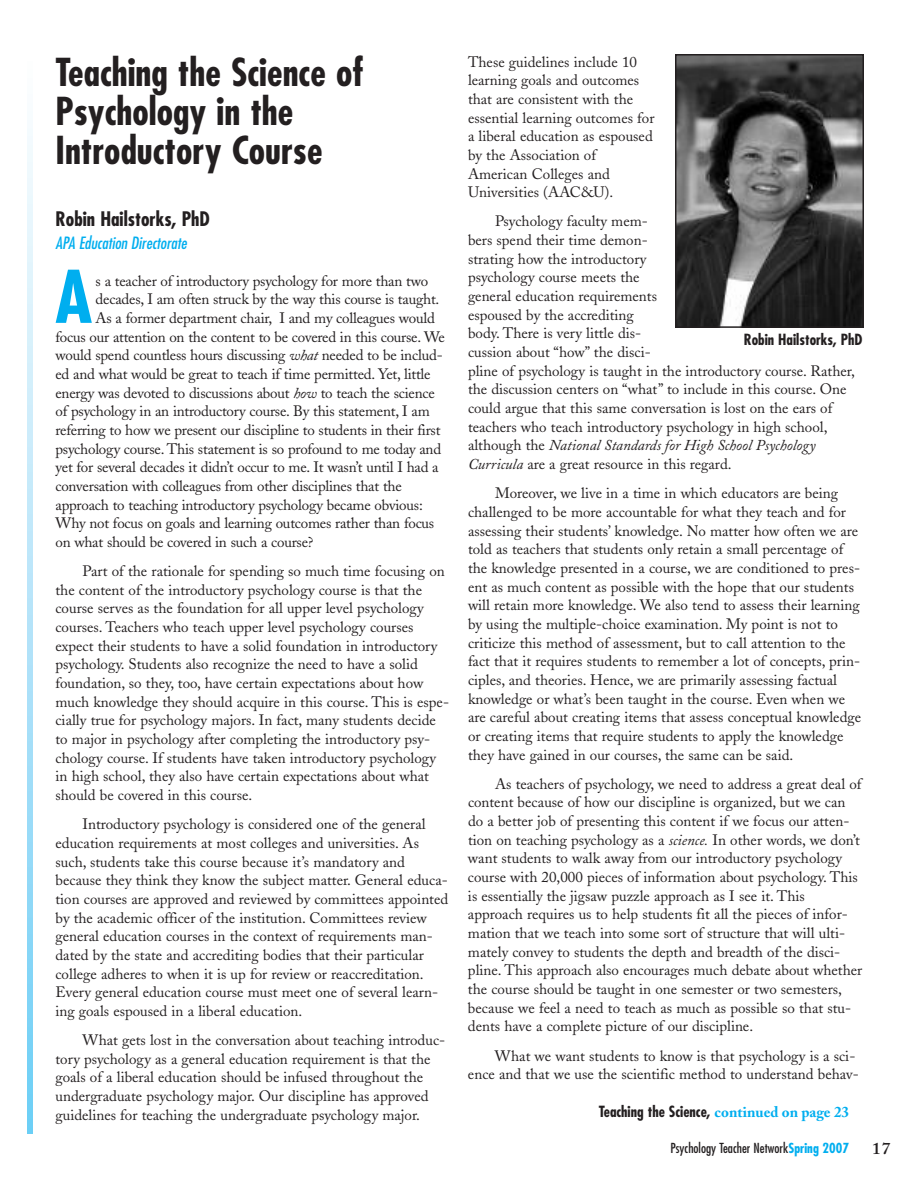
<style>
.page{position:relative;width:918px;height:1188px;background:#fff}
.page>*{position:absolute;margin:0;border:0;box-sizing:border-box;transform-origin:0 0}
.t1{font:700 condensed 70.65px "Futura";color:#00aeef}
.t2{font:700 condensed 37.5px/39px "Futura";color:#231f20}
.t3{font:700 condensed 19.5px "Futura";color:#231f20}
.t4{font:italic condensed 16.5px "Futura";color:#00aeef}
.t5{font:600 16.5px "Adobe Caslon";color:#231f20;scale:1.05 1}
.t6{font:15px/18.6px "Adobe Caslon";color:#231f20}
.t7{font:700 condensed 15px "Futura";color:#231f20}
.t8{font:condensed 13.5px "Futura";color:#231f20}
.s1{font-style:italic}
.s2{font-family:"Adobe Caslon";font-stretch:normal;color:#00aeef}
.s3{font-weight:700;color:#00aeef}
</style>
<div class="page">
<img style="left:678px;top:57px;width:183px;height:268px">
<div style="left:675px;top:54px;width:189px;height:274px;border:2px solid #231f20"></div>
<h2 class="t2" style="left:56px;top:56px;width:310px">Teaching the Science of<br>Psychology in the<br>Introductory Course</h2>
<h3 class="t3" style="left:56px;top:210px;width:156px">Robin Hailstorks, PhD</h3>
<p class="t4" style="left:56px;top:235px;width:133px">APA Education Directorate</p>
<h1 class="t1" style="left:55px;top:266px;width:39px">A</h1>
<p class="t6" style="left:96px;top:273px;width:334px">s a teacher of introductory psychology for more than two</p>
<p class="t6" style="left:96px;top:292px;width:345px">decades, I am often struck by the way this course is taught.</p>
<p class="t6" style="left:96px;top:310px;width:341px">As a former department chair, I and my colleagues would</p>
<p class="t6" style="left:56px;top:329px;width:391px">focus our attention on the content to be covered in this course. We</p>
<p class="t6" style="left:56px;top:348px;width:389px">would spend countless hours discussing <span class="s1">what</span> needed to be includ-</p>
<p class="t6" style="left:55px;top:366px;width:377px">ed and what would be great to teach if time permitted. Yet, little</p>
<p class="t6" style="left:55px;top:385px;width:381px">energy was devoted to discussions about <span class="s1">how</span> to teach the science</p>
<p class="t6" style="left:55px;top:404px;width:376px">of psychology in an introductory course. By this statement, I am</p>
<p class="t6" style="left:55px;top:422px;width:386px">referring to how we present our discipline to students in their first</p>
<p class="t6" style="left:55px;top:441px;width:387px">psychology course. This statement is so profound to me today and</p>
<p class="t6" style="left:55px;top:460px;width:385px">yet for several decades it didn’t occur to me. It wasn’t until I had a</p>
<p class="t6" style="left:55px;top:478px;width:348px">conversation with colleagues from other disciplines that the</p>
<p class="t6" style="left:55px;top:497px;width:369px">approach to teaching introductory psychology became obvious:</p>
<p class="t6" style="left:55px;top:516px;width:380px">Why not focus on goals and learning outcomes rather than focus</p>
<p class="t6" style="left:55px;top:534px;width:259px">on what should be covered in such a course?</p>
<p class="t6" style="left:55px;top:563px;width:395px;text-indent:27px">Part of the rationale for spending so much time focusing on the content of the introductory psychology course is that the course serves as the foundation for all upper level psychology courses. Teachers who teach upper level psychology courses expect their students to have a solid foundation in introductory psychology. Students also recognize the need to have a solid foundation, so they, too, have certain expectations about how much knowledge they should acquire in this course. This is espe&shy;cially true for psychology majors. In fact, many students decide to major in psychology after completing the introductory psy&shy;chology course. If students have taken introductory psychology in high school, they also have certain expectations about what should be covered in this course.</p>
<p class="t6" style="left:55px;top:817px;width:394px;text-indent:27px">Introductory psychology is considered one of the general education requirements at most colleges and universities. As such, students take this course because it’s mandatory and because they think they know the subject matter. General educa&shy;tion courses are approved and reviewed by committees appointed by the academic officer of the institution. Committees review general education courses in the context of requirements man&shy;dated by the state and accrediting bodies that their particular college adheres to when it is up for review or reaccreditation.<br>Every general education course must meet one of several learn&shy;ing goals espoused in a liberal education.</p>
<p class="t6" style="left:56px;top:1032px;width:391px;text-indent:27px">What gets lost in the conversation about teaching introduc&shy;tory psychology as a general education requirement is that the goals of a liberal education should be infused throughout the undergraduate psychology major. Our discipline has approved guidelines for teaching the undergraduate psychology major.</p>
<p class="t6" style="left:468px;top:54px;width:188px">These guidelines include 10 learning goals and outcomes that are consistent with the essential learning outcomes for a liberal education as espoused by the Association of<br>American Colleges and<br>Universities (AAC&amp;U).</p>
<p class="t6" style="left:468px;top:214px;width:388px;text-indent:27px">Psychology faculty mem-<br>bers spend their time demon-<br>strating how the introductory<br>psychology course meets the<br>general education requirements<br>espoused by the accrediting<br>body. There is very little dis-<br>cussion about “how” the disci-<br>pline of psychology is taught in the introductory course. Rather, the discussion centers on “what” to include in this course. One could argue that this same conversation is lost on the ears of teachers who teach introductory psychology in high school, although the <span class="s1">National Standards for High School Psychology Curricula</span> are a great resource in this regard.</p>
<p class="t6" style="left:468px;top:486px;width:395px;text-indent:27px">Moreover, we live in a time in which educators are being challenged to be more accountable for what they teach and for assessing their students’ knowledge. No matter how often we are told as teachers that students only retain a small percentage of the knowledge presented in a course, we are conditioned to pres&shy;ent as much content as possible with the hope that our students will retain more knowledge. We also tend to assess their learning by using the multiple-choice examination. My point is not to criticize this method of assessment, but to call attention to the fact that it requires students to remember a lot of concepts, prin&shy;ciples, and theories. Hence, we are primarily assessing factual knowledge or what’s been taught in the course. Even when we are careful about creating items that assess conceptual knowledge or creating items that require students to apply the knowledge they have gained in our courses, the same can be said.</p>
<p class="t6" style="left:468px;top:776px;width:396px;text-indent:27px">As teachers of psychology, we need to address a great deal of content because of how our discipline is organized, but we can do a better job of presenting this content if we focus our atten&shy;tion on teaching psychology as a <span class="s1">science.</span> In other words, we don’t want students to walk away from our introductory psychology course with 20,000 pieces of information about psychology. This is essentially the jigsaw puzzle approach as I see it. This approach requires us to help students fit all the pieces of infor&shy;mation that we teach into some sort of structure that will ulti&shy;mately convey to students the depth and breadth of the disci&shy;pline. This approach also encourages much debate about whether the course should be taught in one semester or two semesters, because we feel a need to teach as much as possible so that stu&shy;dents have a complete picture of our discipline.</p>
<p class="t6" style="left:468px;top:1048px;width:392px;text-align:right">What we want students to know is that psychology is a sci&shy;ence and that we use the scientific method to understand behav-</p>
<p class="t7" style="left:744px;top:333px;width:120px">Robin Hailstorks, PhD</p>
<p class="t7" style="left:599px;top:1105px;width:252px">Teaching the Science, <span class="s2">continued on page 23</span></p>
<p class="t8" style="left:671px;top:1142px;width:180px">Psychology Teacher Network<span class="s3">Spring 2007</span></p>
<p class="t5" style="left:872px;top:1143px;width:19px">17</p>
</div>
